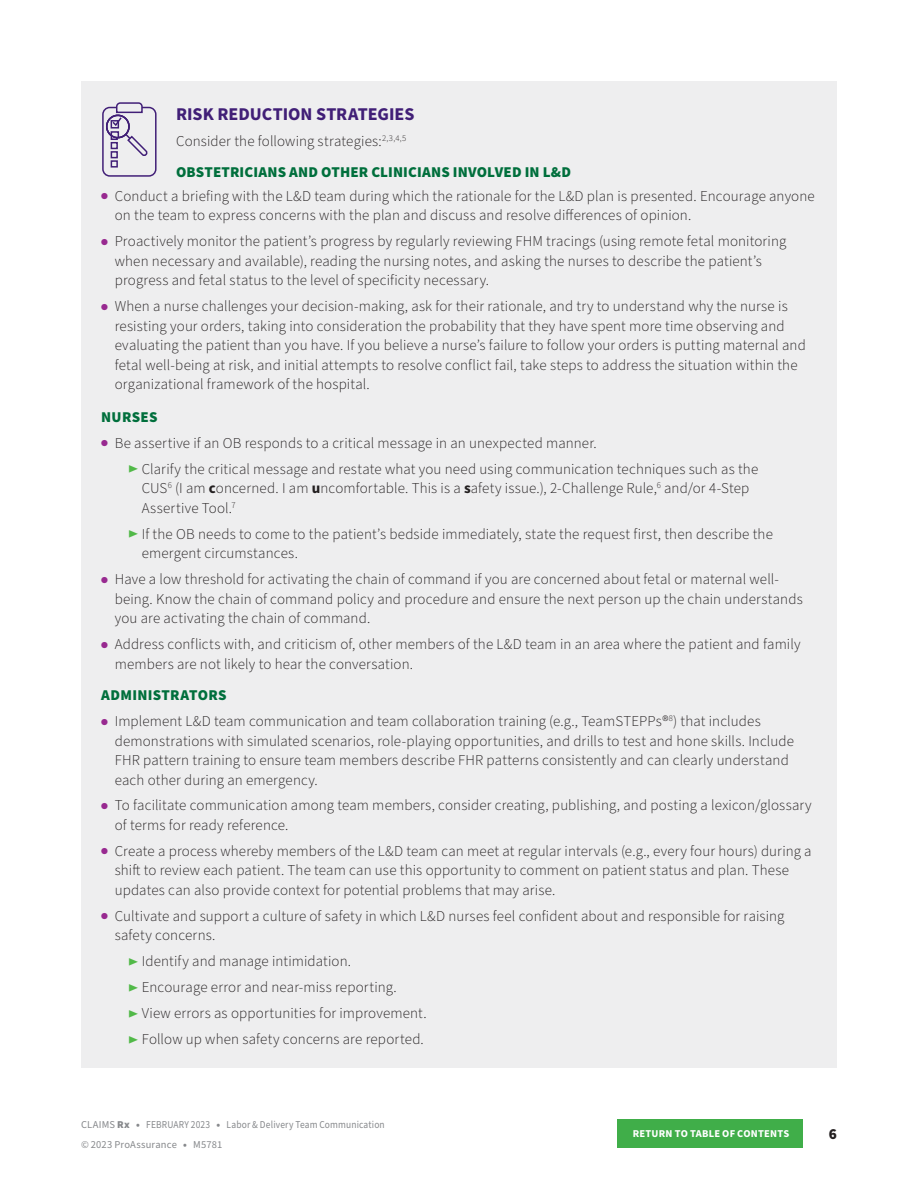
<style>
.page{position:relative;width:918px;height:1188px;background:#fff}
.page>*{position:absolute;margin:0;border:0;box-sizing:border-box;transform-origin:0 0}
._1PRO_Discussion_Sub{font:700 18px "Source Sans Pro";color:#411f77}
.Body{font:300 15px/19.5px "Source Sans Pro";letter-spacing:.01em;color:#231f20}
.Dark_Green_Body_Head{font:900 15px "Source Sans Pro";letter-spacing:.01em;color:#006f3c}
.t1{font:900 15px "Source Sans Pro";color:#231f20}
.t2{font:10.5px/19.4px "Source Sans Pro";letter-spacing:.015em;color:#87898c}
.t3{font:700 10.5px "Source Sans Pro";letter-spacing:.02em;color:#fff}
.s1{color:#982990}
.s2{font-weight:700}
.s3{font-weight:900}
</style>
<div class="page">
<div style="left:617px;top:1119px;width:186px;height:29px;background:#40ae49"></div>
<div style="left:81px;top:81px;width:756px;height:987px;background:#eeeeef"></div>
<div style="left:102px;top:107px;width:55px;height:70px;border:2px solid #411f77;border-radius:7px"></div>
<svg style="left:111px;top:160px;width:7px;height:8px"></svg>
<svg style="left:106px;top:102px;width:43px;height:56px"></svg>
<p class="_1PRO_Discussion_Sub" style="left:176px;top:103px;width:240px">RISK REDUCTION STRATEGIES</p>
<p class="Body" style="left:176px;top:132px;width:232px">Consider the following strategies:<sup>2,3,4,5</sup></p>
<p class="Dark_Green_Body_Head" style="left:176px;top:162px;width:397px">OBSTETRICIANS AND OTHER CLINICIANS INVOLVED IN L&amp;D</p>
<p class="Body" style="left:115px;top:186px;width:702px;text-indent:-14px"><span class="s1">●</span> Conduct a briefing with the L&amp;D team during which the rationale for the L&amp;D plan is presented. Encourage anyone on the team to express concerns with the plan and discuss and resolve differences of opinion.</p>
<p class="Body" style="left:115px;top:232px;width:673px;text-indent:-14px"><span class="s1">●</span> Proactively monitor the patient’s progress by regularly reviewing FHM tracings (using remote fetal monitoring when necessary and available), reading the nursing notes, and asking the nurses to describe the patient’s progress and fetal status to the level of specificity necessary.</p>
<p class="Body" style="left:115px;top:297px;width:693px;text-indent:-14px"><span class="s1">●</span> When a nurse challenges your decision-making, ask for their rationale, and try to understand why the nurse is resisting your orders, taking into consideration the probability that they have spent more time observing and evaluating the patient than you have. If you believe a nurse’s failure to follow your orders is putting maternal and fetal well-being at risk, and initial attempts to resolve conflict fail, take steps to address the situation within the organizational framework of the hospital.</p>
<p class="Dark_Green_Body_Head" style="left:101px;top:407px;width:58px">NURSES</p>
<p class="Body" style="left:101px;top:434px;width:497px"><span class="s1">●</span> Be assertive if an OB responds to a critical message in an unexpected manner.</p>
<p class="Body" style="left:142px;top:460px;width:618px">Clarify the critical message and restate what you need using communication techniques such as the<br>CUS<sup>6</sup> (I am <span class="s2">c</span>oncerned. I am <span class="s2">u</span>ncomfortable. This is a <span class="s2">s</span>afety issue.), 2-Challenge Rule,<sup>6</sup> and/or 4-Step<br>Assertive Tool.<sup>7</sup></p>
<p class="Body" style="left:142px;top:525px;width:633px">If the OB needs to come to the patient’s bedside immediately, state the request first, then describe the emergent circumstances.</p>
<p class="Body" style="left:115px;top:570px;width:690px;text-indent:-14px"><span class="s1">●</span> Have a low threshold for activating the chain of command if you are concerned about fetal or maternal well&shy;being. Know the chain of command policy and procedure and ensure the next person up the chain understands you are activating the chain of command.</p>
<p class="Body" style="left:115px;top:635px;width:687px;text-indent:-14px"><span class="s1">●</span> Address conflicts with, and criticism of, other members of the L&amp;D team in an area where the patient and family members are not likely to hear the conversation.</p>
<p class="Dark_Green_Body_Head" style="left:101px;top:685px;width:127px">ADMINISTRATORS</p>
<p class="Body" style="left:115px;top:712px;width:681px;text-indent:-14px"><span class="s1">●</span> Implement L&amp;D team communication and team collaboration training (e.g., TeamSTEPPs®<sup>8</sup>) that includes demonstrations with simulated scenarios, role-playing opportunities, and drills to test and hone skills. Include FHR pattern training to ensure team members describe FHR patterns consistently and can clearly understand each other during an emergency.</p>
<p class="Body" style="left:115px;top:796px;width:699px;text-indent:-14px"><span class="s1">●</span> To facilitate communication among team members, consider creating, publishing, and posting a lexicon/glossary of terms for ready reference.</p>
<p class="Body" style="left:115px;top:842px;width:698px;text-indent:-14px"><span class="s1">●</span> Create a process whereby members of the L&amp;D team can meet at regular intervals (e.g., every four hours) during a shift to review each patient. The team can use this opportunity to comment on patient status and plan. These updates can also provide context for potential problems that may arise.</p>
<p class="Body" style="left:115px;top:907px;width:671px;text-indent:-14px"><span class="s1">●</span> Cultivate and support a culture of safety in which L&amp;D nurses feel confident about and responsible for raising safety concerns.</p>
<p class="Body" style="left:142px;top:952px;width:211px">Identify and manage intimidation.</p>
<p class="Body" style="left:142px;top:978px;width:256px">Encourage error and near-miss reporting.</p>
<p class="Body" style="left:142px;top:1004px;width:286px">View errors as opportunities for improvement.</p>
<p class="Body" style="left:142px;top:1030px;width:284px">Follow up when safety concerns are reported.</p>
<p class="t2" style="left:81px;top:1115px;width:305px">CLAIMS <span class="s3">Rx •</span> FEBRUARY 2023 <span class="s3">•</span> Labor &amp; Delivery Team Communication © 2023 ProAssurance <span class="s3">•</span> M5781</p>
<p class="t3" style="left:633px;top:1127px;width:158px">RETURN TO TABLE OF CONTENTS</p>
<p class="t1" style="left:829px;top:1124px;width:10px">6</p>
</div>
